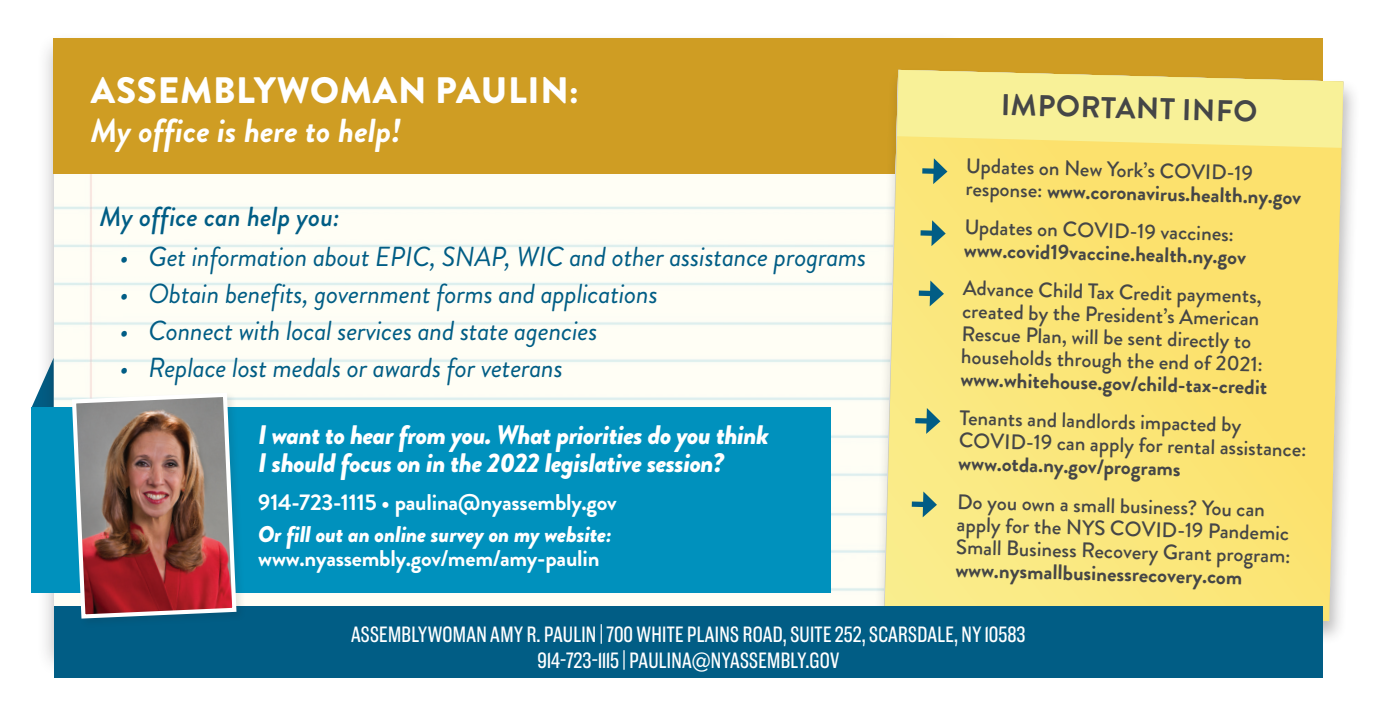
<style>
.page{position:relative;width:1386px;height:709px;background:#fff}
.page>*{position:absolute;margin:0;border:0;box-sizing:border-box;transform-origin:0 0}
.t1{font:900 36.75px "Brandon Grotesque";letter-spacing:.02em;color:#fff}
.t2{font:italic 700 33.25px "Brandon Grotesque";color:#fff}
.t3{font:700 29.93px "Brandon Grotesque";color:#454647}
.t4{font:italic 27.47px "Brandon Grotesque";letter-spacing:-.01em;color:#015d85}
.t5{font:italic 500 27.47px "Brandon Grotesque";color:#015d85}
.t6{font:italic 900 26.78px/28px "Brandon Grotesque";letter-spacing:-.02em;color:#fff}
.t7{font:22.75px/26.2px "Americane Cond";letter-spacing:.015em;color:#fff;text-align:center}
.t8{font:700 22.75px "Brandon Grotesque";letter-spacing:-.01em;color:#fff}
.t9{font:italic 900 22.75px "Brandon Grotesque";letter-spacing:-.01em;color:#fff}
.t10{font:500 21px/22.8px "Brandon Grotesque";color:#454647}
.t11{font:700 21px "Brandon Grotesque";color:#454647}
.s1{font-weight:700}
</style>
<div class="page">
<svg style="left:32px;top:397px;width:4px;height:10px"></svg>
<div style="left:36px;top:32px;width:933px;height:645px;background:#231f20;opacity:.31"></div>
<img style="left:54px;top:174px;width:821px;height:432px">
<div style="left:54px;top:38px;width:1269px;height:136px;background:#cf9d23"></div>
<div style="left:875px;top:67px;width:485px;height:578px;background:#231f20;opacity:.3"></div>
<svg style="left:885px;top:70px;width:458px;height:551px;background:#fae479"></svg>
<svg style="left:897px;top:70px;width:446px;height:78px;background:#f5ea8e"></svg>
<div style="left:922px;top:168px;width:16px;height:6px;background:#015d85"></div>
<svg style="left:933px;top:158px;width:14px;height:26px"></svg>
<div style="left:921px;top:230px;width:16px;height:6px;background:#015d85"></div>
<svg style="left:931px;top:220px;width:15px;height:26px"></svg>
<div style="left:919px;top:290px;width:16px;height:6px;background:#015d85"></div>
<svg style="left:930px;top:280px;width:14px;height:26px"></svg>
<div style="left:915px;top:418px;width:16px;height:6px;background:#015d85"></div>
<svg style="left:926px;top:408px;width:14px;height:26px"></svg>
<div style="left:912px;top:501px;width:16px;height:6px;background:#015d85"></div>
<svg style="left:923px;top:491px;width:14px;height:26px"></svg>
<div style="left:54px;top:606px;width:1269px;height:71px;background:#015d85"></div>
<div style="left:32px;top:407px;width:799px;height:186px;background:#0091bd"></div>
<div style="left:69px;top:390px;width:178px;height:239px;background:#231f20;opacity:.12"></div>
<img style="left:70px;top:390px;width:169px;height:231px">
<h1 class="t1" style="left:91px;top:64px;width:489px">ASSEMBLYWOMAN PAULIN:</h1>
<h2 class="t2" style="left:91px;top:107px;width:312px">My office is here to help!</h2>
<h3 class="t5" style="left:100px;top:198px;width:241px">My office can help you:</h3>
<h3 class="t4" style="left:120px;top:238px;width:748px">• Get information about EPIC, SNAP, WIC and other assistance programs</h3>
<h3 class="t4" style="left:120px;top:275px;width:539px">• Obtain benefits, government forms and applications</h3>
<h3 class="t4" style="left:120px;top:312px;width:479px">• Connect with local services and state agencies</h3>
<h3 class="t4" style="left:120px;top:349px;width:444px">• Replace lost medals or awards for veterans</h3>
<p class="t6" style="left:258px;top:420px;width:512px">I want to hear from you. What priorities do you think<br>I should focus on in the 2022 legislative session?</p>
<p class="t8" style="left:258px;top:486px;width:360px">914-723-1115 • paulina@nyassembly.gov</p>
<p class="t9" style="left:258px;top:517px;width:355px">Or fill out an online survey on my website:</p>
<p class="t8" style="left:258px;top:542px;width:343px">www.nyassembly.gov/mem/amy-paulin</p>
<h3 class="t3" style="left:1001px;top:85px;width:258px;rotate:1deg">IMPORTANT INFO</h3>
<p class="t10" style="left:966px;top:155px;width:337px;line-height:23.3px;rotate:1deg">Updates on New York’s COVID-19 response: <span class="s1">www.coronavirus.health.ny.gov</span></p>
<p class="t10" style="left:965px;top:217px;width:271px;rotate:1deg">Updates on COVID-19 vaccines:</p>
<p class="t11" style="left:964px;top:236px;width:284px;rotate:1deg">www.covid19vaccine.health.ny.gov</p>
<p class="t10" style="left:962px;top:278px;width:303px;rotate:1deg">Advance Child Tax Credit payments, created by the President’s American Rescue Plan, will be sent directly to households through the end of 2021:</p>
<p class="t11" style="left:961px;top:365px;width:308px;rotate:1deg">www.whitehouse.gov/child-tax-credit</p>
<p class="t10" style="left:959px;top:407px;width:349px;line-height:23.3px;rotate:1deg">Tenants and landlords impacted by<br>COVID-19 can apply for rental assistance:</p>
<p class="t11" style="left:959px;top:449px;width:224px;rotate:1deg">www.otda.ny.gov/programs</p>
<p class="t10" style="left:957px;top:492px;width:336px;rotate:1deg">Do you own a small business? You can apply for the NYS COVID-19 Pandemic<br>Small Business Recovery Grant program:</p>
<p class="t11" style="left:956px;top:556px;width:288px;rotate:1deg">www.nysmallbusinessrecovery.com</p>
<p class="t7" style="left:351px;top:620px;width:676px">ASSEMBLYWOMAN AMY R. PAULIN | 700 WHITE PLAINS ROAD, SUITE 252, SCARSDALE, NY 10583<br>914-723-1115 | PAULINA@NYASSEMBLY.GOV</p>
</div>
